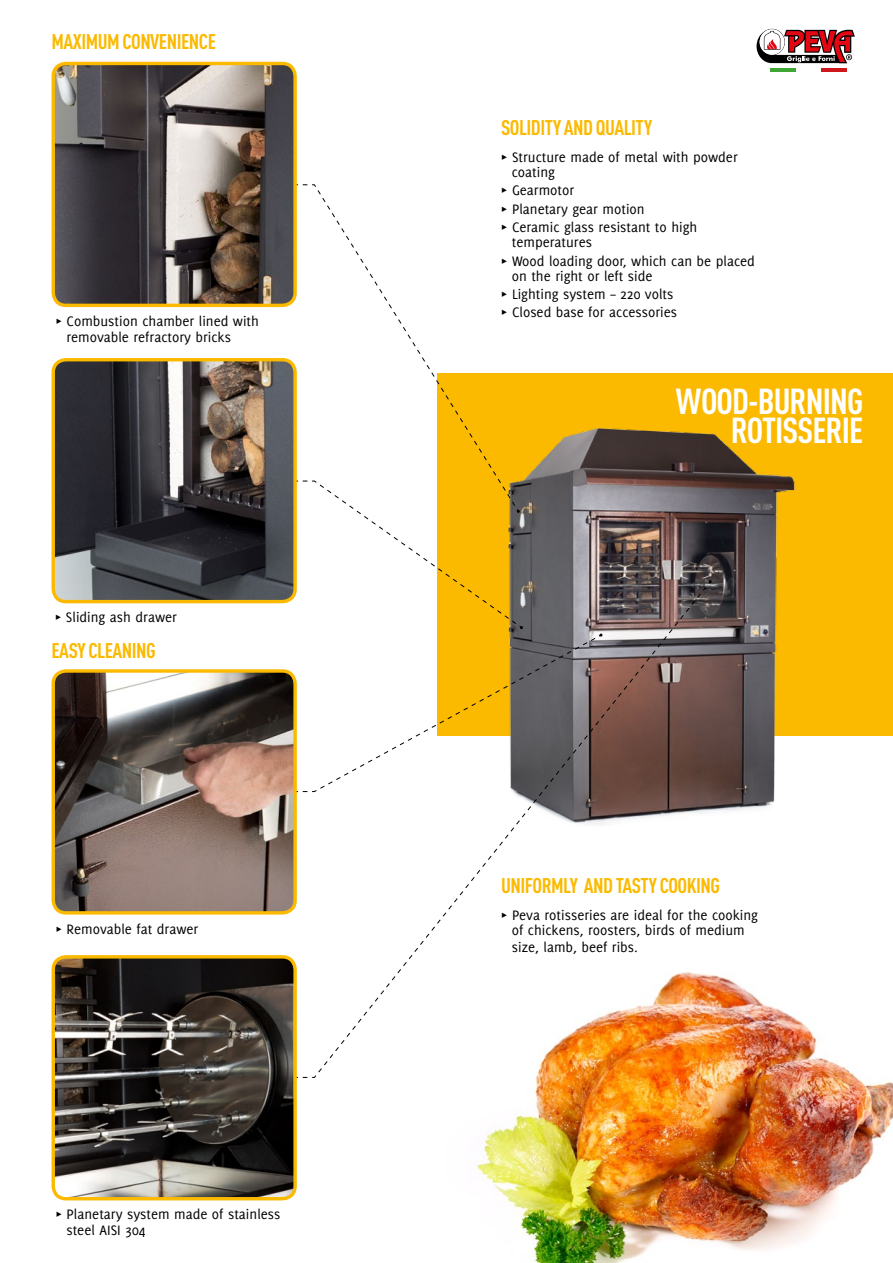
<style>
.page{position:relative;width:893px;height:1263px;background:#fff}
.page>*{position:absolute;margin:0;border:0;box-sizing:border-box;transform-origin:0 0}
.t1{font:700 35.7px/29.7px "DIN Cond";letter-spacing:-.025em;color:#fff;text-align:right}
.t2{font:700 21px "DIN Cond";letter-spacing:-.025em;color:#fbba00}
.t3{font:15px/18.5px "Delicious";color:#000}
.s1{font-size:14.25px}
</style>
<div class="page">
<img style="left:476px;top:974px;width:417px;height:289px">
<div style="left:438px;top:373px;width:455px;height:363px;background:#fbba00"></div>
<img style="left:524px;top:428px;width:271px;height:383px">
<svg style="left:297px;top:184px;width:203px;height:296px"></svg>
<svg style="left:297px;top:480px;width:305px;height:101px"></svg>
<svg style="left:288px;top:581px;width:423px;height:497px"></svg>
<img style="left:53px;top:63px;width:240px;height:242px">
<div style="left:52px;top:62px;width:245px;height:245px;border:3px solid #fbba00;border-radius:13px"></div>
<img style="left:53px;top:362px;width:242px;height:240px">
<div style="left:52px;top:358px;width:245px;height:245px;border:3px solid #fbba00;border-radius:13px"></div>
<img style="left:53px;top:671px;width:242px;height:242px">
<div style="left:52px;top:669px;width:245px;height:245px;border:3px solid #fbba00;border-radius:13px"></div>
<img style="left:53px;top:957px;width:242px;height:242px">
<div style="left:52px;top:955px;width:245px;height:245px;border:3px solid #fbba00;border-radius:13px"></div>
<svg style="left:757px;top:29px;width:98px;height:34px"></svg>
<hr style="left:770px;top:68px;width:26px;height:3px;background:#3fa535">
<hr style="left:821px;top:68px;width:26px;height:3px;background:#cd171a">
<h2 class="t2" style="left:52px;top:29px;width:166px">MAXIMUM CONVENIENCE</h2>
<p class="t3" style="left:66px;top:313px;width:194px;line-height:15.8px;text-indent:-11px">π Combustion chamber lined with removable refractory bricks</p>
<p class="t3" style="left:55px;top:608px;width:123px">π Sliding ash drawer</p>
<h2 class="t2" style="left:52px;top:638px;width:106px">EASY CLEANING</h2>
<p class="t3" style="left:56px;top:919px;width:144px">π Removable fat drawer</p>
<p class="t3" style="left:66px;top:1206px;width:216px;line-height:15.8px;text-indent:-11px">π Planetary system made of stainless steel AISI 304</p>
<h2 class="t2" style="left:501px;top:115px;width:153px">SOLIDITY AND QUALITY</h2>
<p class="t3" style="left:512px;top:149px;width:228px;line-height:15px;text-indent:-11px">π Structure made of metal with powder coating</p>
<p class="t3" style="left:501px;top:181px;width:198px">π Gearmotor<br>π Planetary gear motion<br>π Ceramic glass resistant to high</p>
<p class="t3" style="left:501px;top:233px;width:255px;text-indent:11px">temperatures<br>π Wood loading door, which can be placed</p>
<p class="t3" style="left:501px;top:266px;width:178px;text-indent:11px">on the right or left side<br>π Lighting system – 220 volts π Closed base for accessories</p>
<h1 class="t1" style="left:676px;top:385px;width:189px">WOOD-BURNING<br>ROTISSERIE</h1>
<h2 class="t2" style="left:501px;top:873px;width:220px">UNIFORMLY AND TASTY COOKING</h2>
<p class="t3" style="left:501px;top:907px;width:258px;line-height:15px;text-align:center">π Peva rotisseries are ideal for the cooking of chickens, roosters, birds of medium</p>
<p class="t3" style="left:512px;top:938px;width:128px">size, lamb, beef ribs<span class="s1">.</span></p>
</div>
